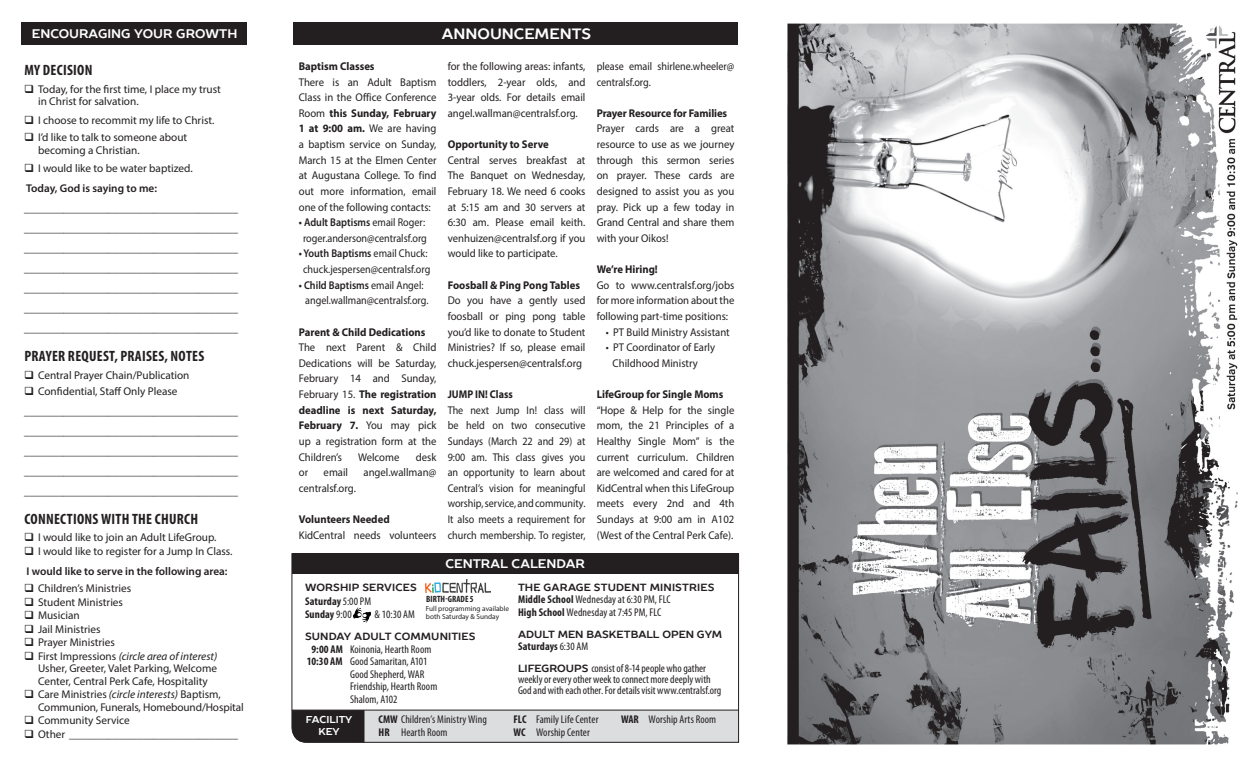
<style>
.page{position:relative;width:1260px;height:765px;background:#fff}
.page>*{position:absolute;margin:0;border:0;box-sizing:border-box;transform-origin:0 0}
.t1{font:700 condensed 15px "Myriad Pro";letter-spacing:.02em;color:#231f20}
.t2{font:700 15px "Prosto Sans";color:#fff}
.t3{font:700 12.5px "Prosto Sans";color:#fff}
.t4{font:11.25px/15.6px "Myriad Pro";color:#231f20;text-align:justify;scale:.95 1}
.t5{font:11.25px/20px "Myriad Pro";color:#231f20}
.t6{font:11.25px/15.6px "Myriad Pro";color:#231f20;text-align:center;scale:.9 1}
.t7{font:condensed 11.25px/12.5px "Myriad Pro";letter-spacing:.005em;color:#231f20}
.t8{font:700 11.25px "Myriad Pro";color:#231f20;scale:.95 1}
.t9{font:700 condensed 11.25px/13.8px "Myriad Pro";letter-spacing:.01em;color:#231f20}
.t10{font:700 11.25px "Myriad Pro";color:#231f20;scale:.9 1}
.t11{font:700 10.38px "Prosto Sans";letter-spacing:.01em;color:#231f20}
.t12{font:700 10px/11.2px "Prosto Sans";color:#fff;text-align:center}
.t13{font:700 condensed 9.12px "Myriad Pro";letter-spacing:.01em;color:#231f20}
.t14{font:7.25px/8.2px "Myriad Pro";color:#231f20}
.s1{font-weight:600}
.s2{font-style:italic}
.s3{font-weight:700}
.s4{font-weight:400}
.s5{font-family:"Prosto Sans";font-weight:700;font-stretch:normal;font-size:10.38px}
</style>
<div class="page">
<div style="left:22px;top:23px;width:225px;height:22px;background:#231f20"></div>
<div style="left:293px;top:23px;width:445px;height:22px;background:#231f20"></div>
<svg style="left:291px;top:553px;width:448px;height:190px"></svg>
<div style="left:292px;top:554px;width:446px;height:20px;background:#231f20"></div>
<div style="left:292px;top:711px;width:73px;height:32px;background:#231f20"></div>
<img style="left:354px;top:608px;width:17px;height:14px">
<hr style="left:292px;top:710px;width:447px;height:1px;background:#231f20">
<img style="left:425px;top:579px;width:65px;height:14px">
<img style="left:787px;top:23px;width:451px;height:722px">
<p class="t3" style="left:32px;top:26px;width:207px">ENCOURAGING YOUR GROWTH</p>
<h1 class="t1" style="left:24px;top:61px;width:70px">MY DECISION</h1>
<p class="t5" style="left:38px;top:83px;width:184px;line-height:12.5px;text-indent:-14px">❑ Today, for the first time, I place my trust in Christ for salvation.</p>
<p class="t5" style="left:24px;top:110px;width:192px">❑ I choose to recommit my life to Christ.</p>
<p class="t5" style="left:38px;top:131px;width:151px;line-height:12.5px;text-indent:-14px">❑ I’d like to talk to someone about becoming a Christian.</p>
<p class="t5" style="left:24px;top:158px;width:170px">❑ I would like to be water baptized.<br><span class="s1">Today, God is saying to me:</span></p>
<p class="t5" style="left:24px;top:198px;width:215px;text-align:justify">______________________________________ ______________________________________ ______________________________________ ______________________________________ ______________________________________ ______________________________________ ______________________________________</p>
<h1 class="t1" style="left:24px;top:347px;width:181px">PRAYER REQUEST, PRAISES, NOTES</h1>
<p class="t5" style="left:24px;top:365px;width:167px">❑ Central Prayer Chain/Publication</p>
<p class="t5" style="left:24px;top:381px;width:215px">❑ Confidential, Staff Only Please ______________________________________ ______________________________________ ______________________________________ ______________________________________ ______________________________________</p>
<h1 class="t1" style="left:24px;top:509px;width:175px">CONNECTIONS WITH THE CHURCH</h1>
<p class="t5" style="left:24px;top:527px;width:194px">❑ I would like to join an Adult LifeGroup.</p>
<p class="t5" style="left:24px;top:541px;width:210px">❑ I would like to register for a Jump In Class.<br><span class="s1">I would like to serve in the following area:</span></p>
<p class="t5" style="left:24px;top:578px;width:108px">❑ Children’s Ministries</p>
<p class="t5" style="left:24px;top:592px;width:100px">❑ Student Ministries</p>
<p class="t5" style="left:24px;top:605px;width:57px">❑ Musician</p>
<p class="t5" style="left:24px;top:619px;width:78px">❑ Jail Ministries</p>
<p class="t5" style="left:24px;top:632px;width:92px">❑ Prayer Ministries</p>
<p class="t5" style="left:38px;top:649px;width:181px;line-height:12.5px;text-align:justify;text-indent:-14px">❑ First Impressions <span class="s2">(circle area of interest)<br></span>Usher, Greeter, Valet Parking, Welcome Center, Central Perk Cafe, Hospitality</p>
<p class="t5" style="left:38px;top:688px;width:207px;line-height:12.5px;text-indent:-14px">❑ Care Ministries <span class="s2">(circle interests)</span> Baptism,<br>Communion, Funerals, Homebound/Hospital</p>
<p class="t5" style="left:24px;top:710px;width:107px">❑ Community Service</p>
<p class="t5" style="left:24px;top:724px;width:215px">❑ Other ______________________________</p>
<h1 class="t2" style="left:442px;top:24px;width:151px">ANNOUNCEMENTS</h1>
<p class="t8" style="left:299px;top:59px;width:81px">Baptism Classes</p>
<p class="t4" style="left:299px;top:74px;width:146px">There is an Adult Baptism Class in the Office Conference Room <span class="s3">this Sunday, February 1 at 9:00 am.</span> We are having a baptism service on Sunday, March 15 at the Elmen Center at Augustana College. To find out more information, email one of the following contacts:</p>
<p class="t6" style="left:299px;top:214px;width:144px"><span class="s1">• Adult Baptisms</span> email Roger: roger.anderson@centralsf.org</p>
<p class="t6" style="left:299px;top:246px;width:148px"><span class="s1">• Youth Baptisms</span> email Chuck: chuck.jespersen@centralsf.org</p>
<p class="t6" style="left:299px;top:277px;width:146px"><span class="s1">• Child Baptisms</span> email Angel: angel.wallman@centralsf.org.</p>
<p class="t8" style="left:299px;top:324px;width:135px">Parent &amp; Child Dedications</p>
<p class="t4" style="left:299px;top:339px;width:146px">The next Parent &amp; Child Dedications will be Saturday, February 14 and Sunday, February 15. <span class="s3">The registration deadline is next Saturday, February 7.</span> You may pick up a registration form at the Children’s</p>
<p class="t4" style="left:358px;top:449px;width:45px">Welcome</p>
<p class="t4" style="left:416px;top:449px;width:23px">desk</p>
<p class="t4" style="left:299px;top:464px;width:11px">or</p>
<p class="t4" style="left:324px;top:464px;width:27px">email</p>
<p class="t4" style="left:364px;top:464px;width:78px">angel.wallman@</p>
<p class="t4" style="left:299px;top:480px;width:62px">centralsf.org.</p>
<p class="t8" style="left:299px;top:512px;width:97px">Volunteers Needed</p>
<p class="t4" style="left:299px;top:527px;width:146px">KidCentral needs volunteers</p>
<p class="t4" style="left:448px;top:58px;width:146px">for the following areas: infants, toddlers, 2-year olds, and 3-year olds. For details email angel.wallman@centralsf.org.</p>
<p class="t8" style="left:448px;top:137px;width:108px">Opportunity to Serve</p>
<p class="t4" style="left:448px;top:152px;width:146px">Central serves breakfast at The Banquet on Wednesday, February 18. We need 6 cooks at 5:15 am and 30 servers at 6:30 am. Please email keith. venhuizen@centralsf.org if you would like to participate.</p>
<p class="t8" style="left:448px;top:278px;width:141px">Foosball &amp; Ping Pong Tables</p>
<p class="t4" style="left:448px;top:293px;width:146px">Do you have a gently used foosball or ping pong table you’d like to donate to Student Ministries? If so, please email chuck.jespersen@centralsf.org</p>
<p class="t10" style="left:448px;top:387px;width:74px">JUMP IN! Class</p>
<p class="t6" style="left:448px;top:402px;width:155px;text-align:justify">The next Jump In! class will be held on two consecutive Sundays (March 22 and 29) at 9:00 am. This class gives you an opportunity to learn about Central’s vision for meaningful worship, service, and community.<br>It also meets a requirement for church membership. To register,</p>
<p class="t3" style="left:446px;top:556px;width:141px">CENTRAL CALENDAR</p>
<p class="t6" style="left:597px;top:58px;width:155px;text-align:left">please email shirlene.wheeler@ centralsf.org.</p>
<p class="t8" style="left:597px;top:106px;width:139px">Prayer Resource for Families</p>
<p class="t4" style="left:597px;top:121px;width:146px">Prayer cards are a great resource to use as we journey through this sermon series on prayer. These cards are designed to assist you as you pray. Pick up a few today in Grand Central and share them with your Oikos!</p>
<p class="t8" style="left:597px;top:262px;width:66px">We’re Hiring!</p>
<p class="t4" style="left:597px;top:277px;width:146px">Go to www.centralsf.org/jobs for more information about the following part-time positions:</p>
<p class="t4" style="left:606px;top:324px;width:132px">• PT Build Ministry Assistant</p>
<p class="t4" style="left:613px;top:339px;width:110px;text-indent:-7px">• PT Coordinator of Early<br>Childhood Ministry</p>
<p class="t8" style="left:597px;top:387px;width:135px">LifeGroup for Single Moms</p>
<p class="t4" style="left:597px;top:402px;width:146px">“Hope &amp; Help for the single mom, the 21 Principles of a Healthy Single Mom” is the current curriculum. Children are welcomed and cared for at KidCentral when this LifeGroup meets every 2nd and 4th Sundays at 9:00 am in A102 (West of the Central Perk Cafe).</p>
<p class="t11" style="left:305px;top:581px;width:113px">WORSHIP SERVICES</p>
<p class="t9" style="left:305px;top:594px;width:68px">Saturday <span class="s4">5:00 PM<br></span>Sunday <span class="s4">9:00</span></p>
<p class="t13" style="left:426px;top:593px;width:49px">BIRTH-GRADE 5</p>
<p class="t14" style="left:426px;top:604px;width:85px">Full programming available both Saturday &amp; Sunday</p>
<p class="t7" style="left:375px;top:608px;width:42px">&amp; 10:30 AM</p>
<p class="t11" style="left:305px;top:630px;width:172px">SUNDAY ADULT COMMUNITIES</p>
<p class="t7" style="left:312px;top:642px;width:121px"><span class="s3">9:00 AM</span> Koinonia, Hearth Room</p>
<p class="t7" style="left:307px;top:655px;width:122px"><span class="s3">10:30 AM</span> Good Samaritan, A101</p>
<p class="t7" style="left:350px;top:667px;width:76px">Good Shepherd, WAR</p>
<p class="t7" style="left:350px;top:680px;width:89px">Friendship, Hearth Room</p>
<p class="t7" style="left:350px;top:692px;width:49px">Shalom, A102</p>
<p class="t11" style="left:518px;top:581px;width:198px">THE GARAGE STUDENT MINISTRIES</p>
<p class="t7" style="left:518px;top:593px;width:154px"><span class="s3">Middle School</span> Wednesday at 6:30 PM, FLC<br><span class="s3">High School</span> Wednesday at 7:45 PM, FLC</p>
<p class="t11" style="left:518px;top:628px;width:206px">ADULT MEN BASKETBALL OPEN GYM</p>
<p class="t7" style="left:518px;top:635px;width:190px;line-height:21.6px"><span class="s3">Saturdays</span> 6:30 AM<br><span class="s5">LIFEGROUPS</span> consist of 8-14 people who gather</p>
<p class="t7" style="left:518px;top:673px;width:205px;line-height:11.2px">weekly or every other week to connect more deeply with<br>God and with each other. For details visit www.centralsf.org</p>
<p class="t12" style="left:306px;top:714px;width:48px">FACILITY<br>KEY</p>
<p class="t7" style="left:379px;top:713px;width:110px"><span class="s3">CMW</span> Children’s Ministry Wing</p>
<p class="t7" style="left:514px;top:713px;width:86px"><span class="s3">FLC</span> Family Life Center</p>
<p class="t7" style="left:621px;top:713px;width:97px"><span class="s3">WAR</span> Worship Arts Room</p>
<p class="t7" style="left:379px;top:726px;width:71px"><span class="s3">HR</span> Hearth Room</p>
<p class="t7" style="left:514px;top:726px;width:78px"><span class="s3">WC</span> Worship Center</p>
</div>
